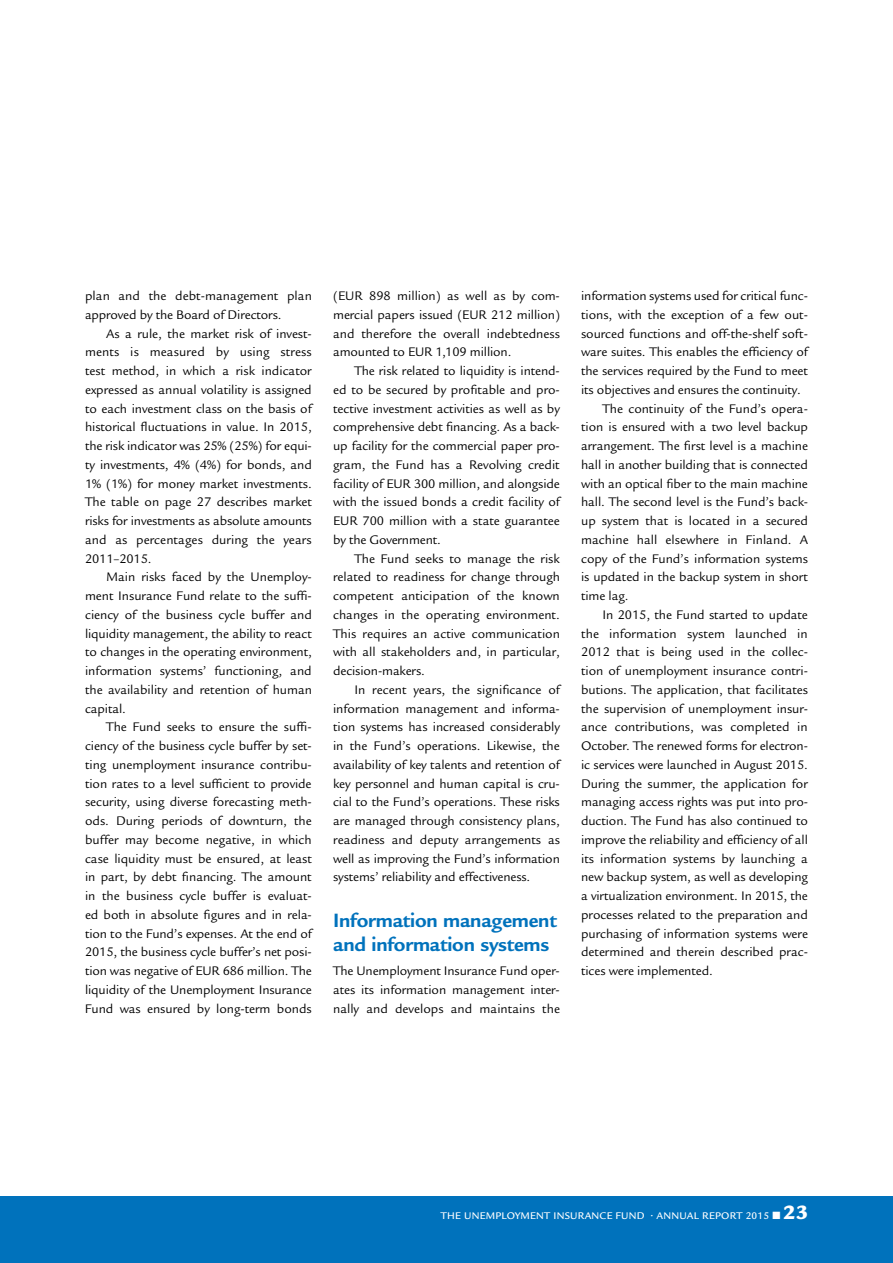
<style>
.page{position:relative;width:893px;height:1263px;background:#fff}
.page>*{position:absolute;margin:0;border:0;box-sizing:border-box;transform-origin:0 0}
._2__Otsikko{font:700 21px/24px "Legacy Sans";letter-spacing:-.01em;color:#0072bc}
.Leipis_sis{font:13.5px/18.8px "Legacy Sans";letter-spacing:-.005em;color:#000;text-align:justify}
.Leipis__Mammy{font:13.5px/18.8px "Legacy Sans";letter-spacing:-.005em;color:#000;text-align:justify}
.t1{font:500 10.5px "Legacy Sans";letter-spacing:.025em;color:#fff}
.s1{font-weight:900;font-size:21px}
</style>
<div class="page">
<div style="left:0;top:1196px;width:893px;height:67px;background:#0072bc"></div>
<p class="Leipis_sis" style="left:85px;top:287px;width:228px">plan and the debt-management plan approved by the Board of Directors.</p>
<p class="Leipis_sis" style="left:85px;top:324px;width:228px;text-indent:21px">As a rule, the market risk of invest&shy;ments is measured by using stress test method, in which a risk indicator expressed as annual volatility is assigned to each investment class on the basis of historical fluctuations in value. In 2015, the risk indicator was 25% (25%) for equi&shy;ty investments, 4% (4%) for bonds, and 1% (1%) for money market investments.<br>The table on page 27 describes market risks for investments as absolute amounts and as percentages during the years 2011–2015.</p>
<p class="Leipis_sis" style="left:85px;top:568px;width:228px;text-indent:21px">Main risks faced by the Unemploy&shy;ment Insurance Fund relate to the suffi&shy;ciency of the business cycle buffer and liquidity management, the ability to react to changes in the operating environment, information systems’ functioning, and the availability and retention of human capital.</p>
<p class="Leipis_sis" style="left:85px;top:718px;width:228px;text-indent:21px">The Fund seeks to ensure the suffi&shy;ciency of the business cycle buffer by set&shy;ting unemployment insurance contribu&shy;tion rates to a level sufficient to provide security, using diverse forecasting meth&shy;ods. During periods of downturn, the buffer may become negative, in which case liquidity must be ensured, at least in part, by debt financing. The amount in the business cycle buffer is evaluat&shy;ed both in absolute figures and in rela&shy;tion to the Fund’s expenses. At the end of 2015, the business cycle buffer’s net posi&shy;tion was negative of EUR 686 million. The liquidity of the Unemployment Insurance Fund was ensured by long-term bonds</p>
<p class="Leipis_sis" style="left:333px;top:287px;width:228px">(EUR 898 million) as well as by com&shy;mercial papers issued (EUR 212 million) and therefore the overall indebtedness amounted to EUR 1,109 million.</p>
<p class="Leipis_sis" style="left:333px;top:362px;width:228px;text-indent:21px">The risk related to liquidity is intend&shy;ed to be secured by profitable and pro&shy;tective investment activities as well as by comprehensive debt financing. As a back&shy;up facility for the commercial paper pro&shy;gram, the Fund has a Revolving credit facility of EUR 300 million, and alongside with the issued bonds a credit facility of EUR 700 million with a state guarantee by the Government.</p>
<p class="Leipis_sis" style="left:333px;top:549px;width:228px;text-indent:21px">The Fund seeks to manage the risk related to readiness for change through competent anticipation of the known changes in the operating environment.<br>This requires an active communication with all stakeholders and, in particular, decision-makers.</p>
<p class="Leipis_sis" style="left:333px;top:680px;width:228px;text-indent:21px">In recent years, the significance of information management and informa&shy;tion systems has increased considerably in the Fund’s operations. Likewise, the availability of key talents and retention of key personnel and human capital is cru&shy;cial to the Fund’s operations. These risks are managed through consistency plans, readiness and deputy arrangements as well as improving the Fund’s information systems’ reliability and effectiveness.</p>
<p class="_2__Otsikko" style="left:333px;top:908px;width:225px">Information management and information systems</p>
<p class="Leipis__Mammy" style="left:333px;top:962px;width:228px">The Unemployment Insurance Fund oper&shy;ates its information management inter&shy;nally and develops and maintains the</p>
<p class="Leipis__Mammy" style="left:581px;top:287px;width:228px">information systems used for critical func&shy;tions, with the exception of a few out&shy;sourced functions and off-the-shelf soft&shy;ware suites. This enables the efficiency of the services required by the Fund to meet its objectives and ensures the continuity.</p>
<p class="Leipis_sis" style="left:581px;top:399px;width:228px;text-indent:21px">The continuity of the Fund’s opera&shy;tion is ensured with a two level backup arrangement. The first level is a machine hall in another building that is connected with an optical fiber to the main machine hall. The second level is the Fund’s back&shy;up system that is located in a secured machine hall elsewhere in Finland. A copy of the Fund’s information systems is updated in the backup system in short time lag.</p>
<p class="Leipis_sis" style="left:581px;top:605px;width:228px;text-indent:21px">In 2015, the Fund started to update the information system launched in 2012 that is being used in the collec&shy;tion of unemployment insurance contri&shy;butions. The application, that facilitates the supervision of unemployment insur&shy;ance contributions, was completed in October. The renewed forms for electron&shy;ic services were launched in August 2015.<br>During the summer, the application for managing access rights was put into pro&shy;duction. The Fund has also continued to improve the reliability and efficiency of all its information systems by launching a new backup system, as well as developing a virtualization environment. In 2015, the processes related to the preparation and purchasing of information systems were determined and therein described prac&shy;tices were implemented.</p>
<p class="t1" style="left:441px;top:1209px;width:369px">THE UNEMPLOYMENT INSURANCE FUND • ANNUAL REPORT 2015 ■ <span class="s1">23</span></p>
</div>
